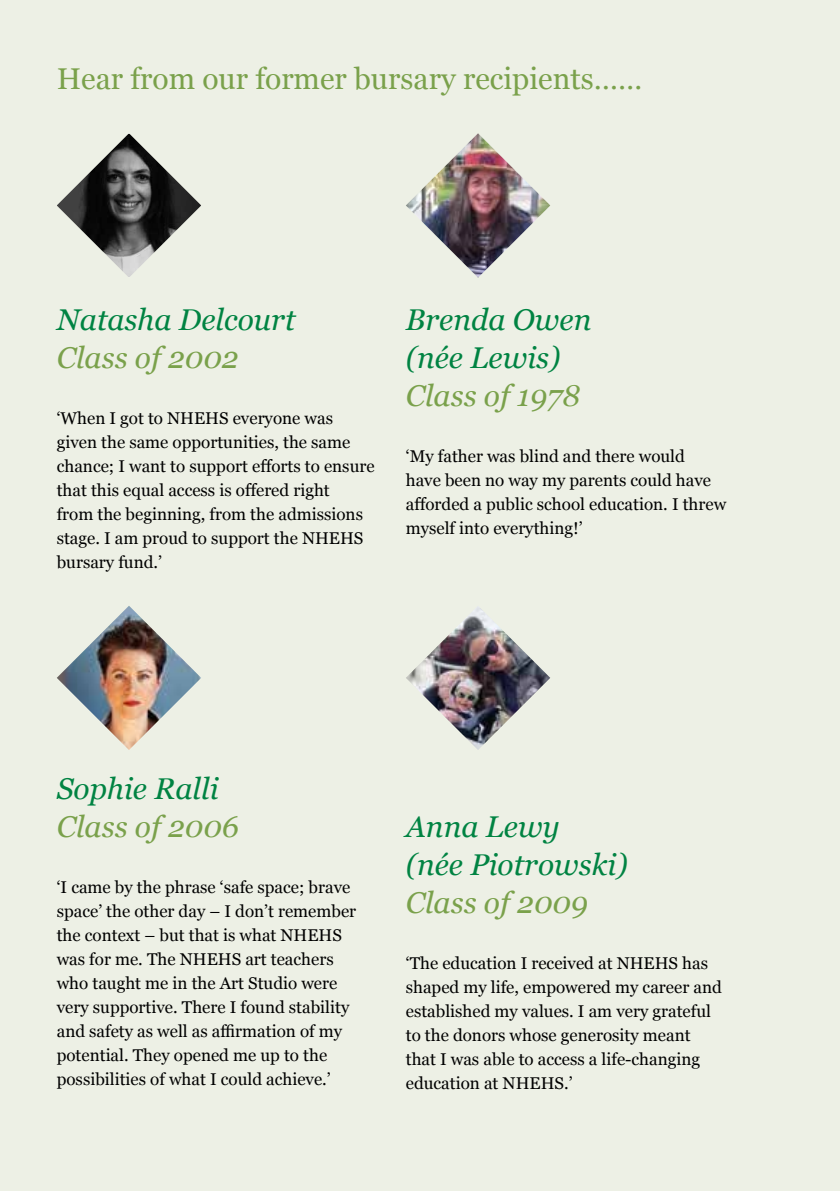
<style>
.page{position:relative;width:840px;height:1191px;background:#fff}
.page>*{position:absolute;margin:0;border:0;box-sizing:border-box;transform-origin:0 0}
.t1{font:italic 30px/38px "Georgia";color:#008342}
.t2{font:italic 30px "Georgia";color:#7aa14b}
.t3{font:30px "Georgia";color:#7aa14b}
.t4{font:17px/24px "Georgia";color:#000}
</style>
<div class="page">
<div style="left:0;top:0;width:839px;height:1191px;background:#edf0e5"></div>
<img style="left:57px;top:133px;width:144px;height:144px">
<img style="left:406px;top:133px;width:144px;height:145px">
<img style="left:406px;top:608px;width:144px;height:142px">
<img style="left:57px;top:606px;width:144px;height:144px">
<h1 class="t3" style="left:57px;top:57px;width:586px">Hear from our former bursary recipients……</h1>
<h1 class="t1" style="left:57px;top:300px;width:240px">Natasha Delcourt</h1>
<h1 class="t2" style="left:57px;top:336px;width:183px">Class of 2002</h1>
<p class="t4" style="left:57px;top:406px;width:319px">‘When I got to NHEHS everyone was given the same opportunities, the same chance; I want to support efforts to ensure that this equal access is offered right<br>from the beginning, from the admissions stage. I am proud to support the NHEHS bursary fund.’</p>
<h1 class="t1" style="left:405px;top:300px;width:187px">Brenda Owen (née Lewis)</h1>
<h1 class="t2" style="left:405px;top:374px;width:175px">Class of 1978</h1>
<p class="t4" style="left:405px;top:444px;width:322px">‘My father was blind and there would<br>have been no way my parents could have afforded a public school education. I threw myself into everything!’</p>
<h1 class="t1" style="left:57px;top:768px;width:163px">Sophie Ralli</h1>
<h1 class="t2" style="left:57px;top:804px;width:183px">Class of 2006</h1>
<p class="t4" style="left:57px;top:874px;width:301px">‘I came by the phrase ‘safe space; brave space’ the other day – I don’t remember the context – but that is what NHEHS was for me. The NHEHS art teachers who taught me in the Art Studio were very supportive. There I found stability and safety as well as affirmation of my potential. They opened me up to the possibilities of what I could achieve.’</p>
<h1 class="t1" style="left:405px;top:806px;width:223px">Anna Lewy<br>(née Piotrowski)</h1>
<h1 class="t2" style="left:405px;top:880px;width:183px">Class of 2009</h1>
<p class="t4" style="left:405px;top:950px;width:317px">‘The education I received at NHEHS has shaped my life, empowered my career and established my values. I am very grateful to the donors whose generosity meant that I was able to access a life-changing education at NHEHS.’</p>
</div>
